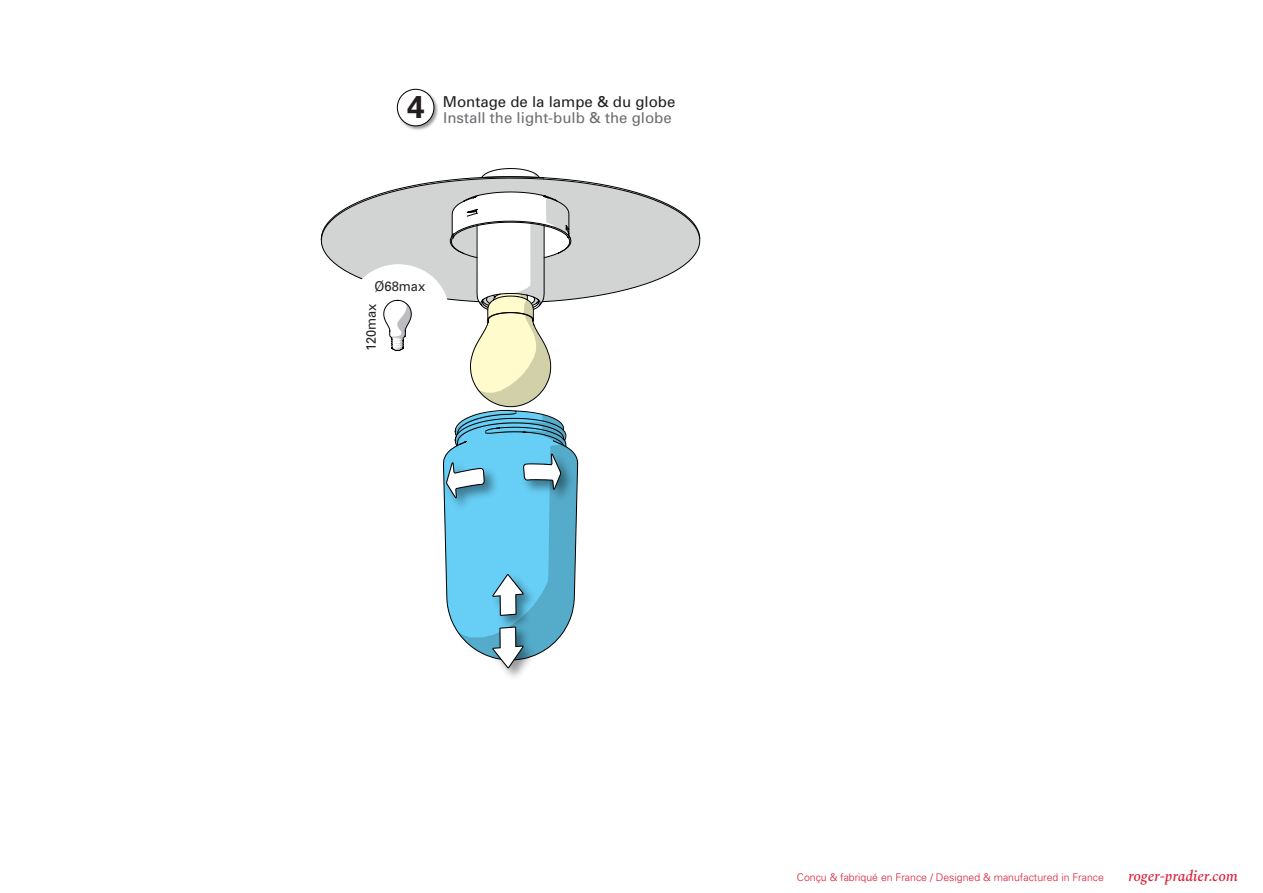
<style>
.page{position:relative;width:1263px;height:893px;background:#fff}
.page>*{position:absolute;margin:0;border:0;box-sizing:border-box;transform-origin:0 0}
.t1{font:700 31.5px "Univers LT Std";color:#231f20}
.t2{font:15px "Univers";color:#6c6d70}
.t3{font:15px "Univers";color:#231f20}
.t4{font:italic 500 15px "Spectral";color:#dc1a36}
.t5{font:13.5px "Univers";color:#262324;scale:.95 1}
.t6{font:300 10.5px "Univers";color:#dc1a36}
</style>
<div class="page">
<img style="left:503px;top:668px;width:22px;height:9px">
<svg style="left:321px;top:176px;width:379px;height:492px"></svg>
<img style="left:396px;top:88px;width:42px;height:42px">
<div style="left:397px;top:89px;width:37px;height:37px;background:#fff;border-radius:50%"></div>
<div style="left:397px;top:89px;width:37px;height:37px;border:1px solid #000001;border-radius:50%"></div>
<h1 class="t1" style="left:407px;top:89px;width:19px">4</h1>
<h2 class="t3" style="left:443px;top:93px;width:234px">Montage de la lampe &amp; du globe</h2>
<h2 class="t2" style="left:443px;top:109px;width:230px">Install the light-bulb &amp; the globe</h2>
<p class="t5" style="left:375px;top:278px;width:55px">Ø68max</p>
<p class="t5" style="left:363px;top:351px;width:52px;rotate:-90deg">120max</p>
<p class="t6" style="left:797px;top:871px;width:308px">Conçu &amp; fabriqué en France / Designed &amp; manufactured in France</p>
<h2 class="t4" style="left:1128px;top:865px;width:111px">roger-pradier.com</h2>
</div>
